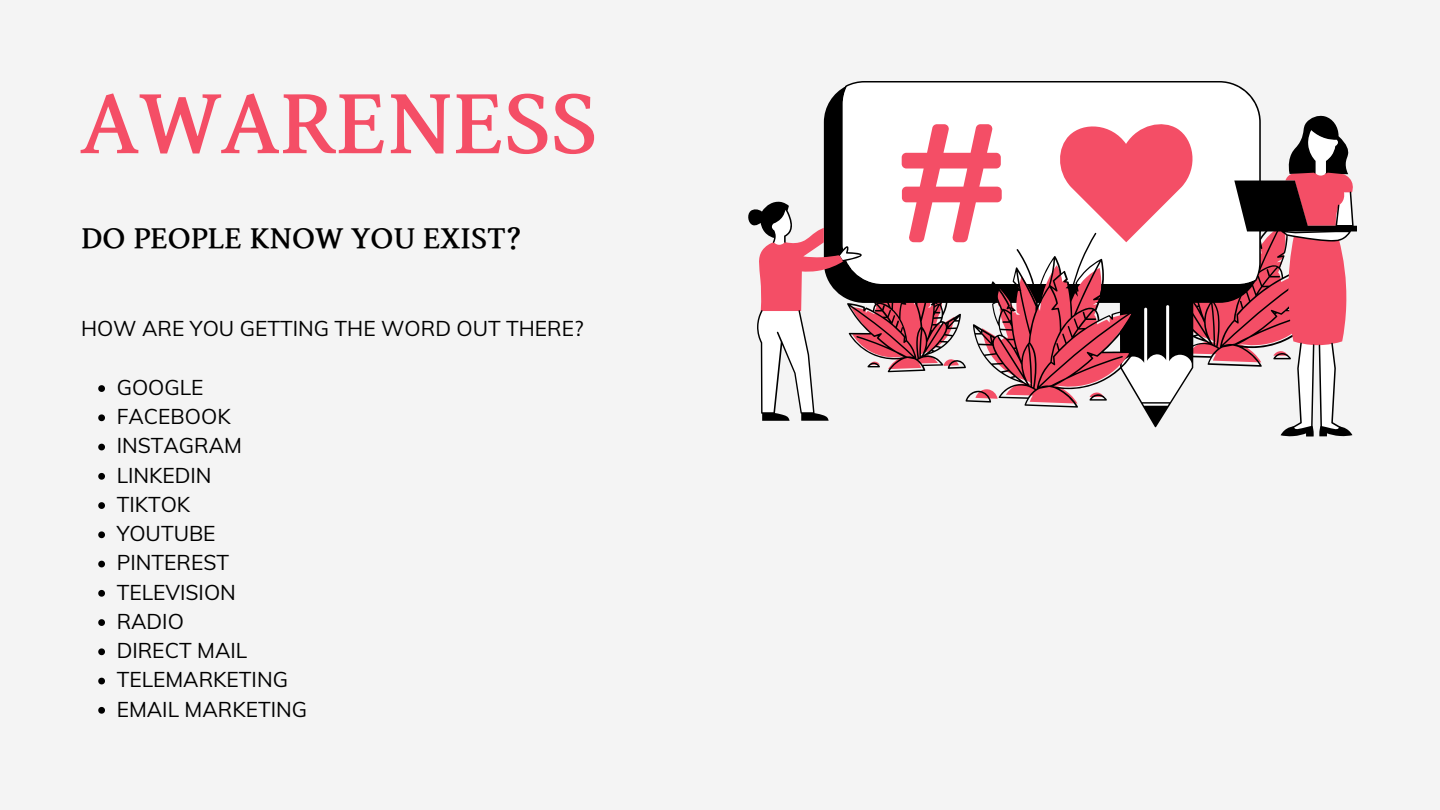
<style>
.page{position:relative;width:1440px;height:810px;background:#f4f4f4}
.page>*{position:absolute;margin:0;border:0;box-sizing:border-box;transform-origin:0 0}
.t1{font:82px "Arita buri Bold OTF";color:#f44e66}
.t2{font:28px "Arita buri Bold OTF";color:#000}
.t3{font:21px/29.2px "Muli";color:#000}
</style>
<div class="page">
<svg style="left:98px;top:385px;width:7px;height:7px"></svg>
<svg style="left:98px;top:414px;width:7px;height:7px"></svg>
<svg style="left:98px;top:444px;width:7px;height:6px"></svg>
<svg style="left:98px;top:473px;width:7px;height:7px"></svg>
<svg style="left:98px;top:502px;width:7px;height:7px"></svg>
<svg style="left:98px;top:531px;width:7px;height:7px"></svg>
<svg style="left:98px;top:561px;width:7px;height:6px"></svg>
<svg style="left:98px;top:590px;width:7px;height:7px"></svg>
<svg style="left:98px;top:619px;width:7px;height:7px"></svg>
<svg style="left:98px;top:648px;width:7px;height:7px"></svg>
<svg style="left:98px;top:678px;width:7px;height:6px"></svg>
<svg style="left:98px;top:707px;width:7px;height:7px"></svg>
<svg style="left:824px;top:81px;width:506px;height:38px;fill:#fff"></svg>
<svg style="left:823px;top:119px;width:514px;height:62px;fill:#fff"></svg>
<svg style="left:1281px;top:128px;width:71px;height:53px"></svg>
<svg style="left:748px;top:181px;width:609px;height:255px"></svg>
<h1 class="t1" style="left:81px;top:78px;width:518px">AWARENESS</h1>
<h2 class="t2" style="left:81px;top:222px;width:442px">DO PEOPLE KNOW YOU EXIST?</h2>
<p class="t3" style="left:81px;top:314px;width:504px">HOW ARE YOU GETTING THE WORD OUT THERE?</p>
<p class="t3" style="left:117px;top:372px;width:192px">GOOGLE<br>FACEBOOK<br>INSTAGRAM<br>LINKEDIN<br>TIKTOK<br>YOUTUBE<br>PINTEREST<br>TELEVISION<br>RADIO<br>DIRECT MAIL<br>TELEMARKETING<br>EMAIL MARKETING</p>
</div>
